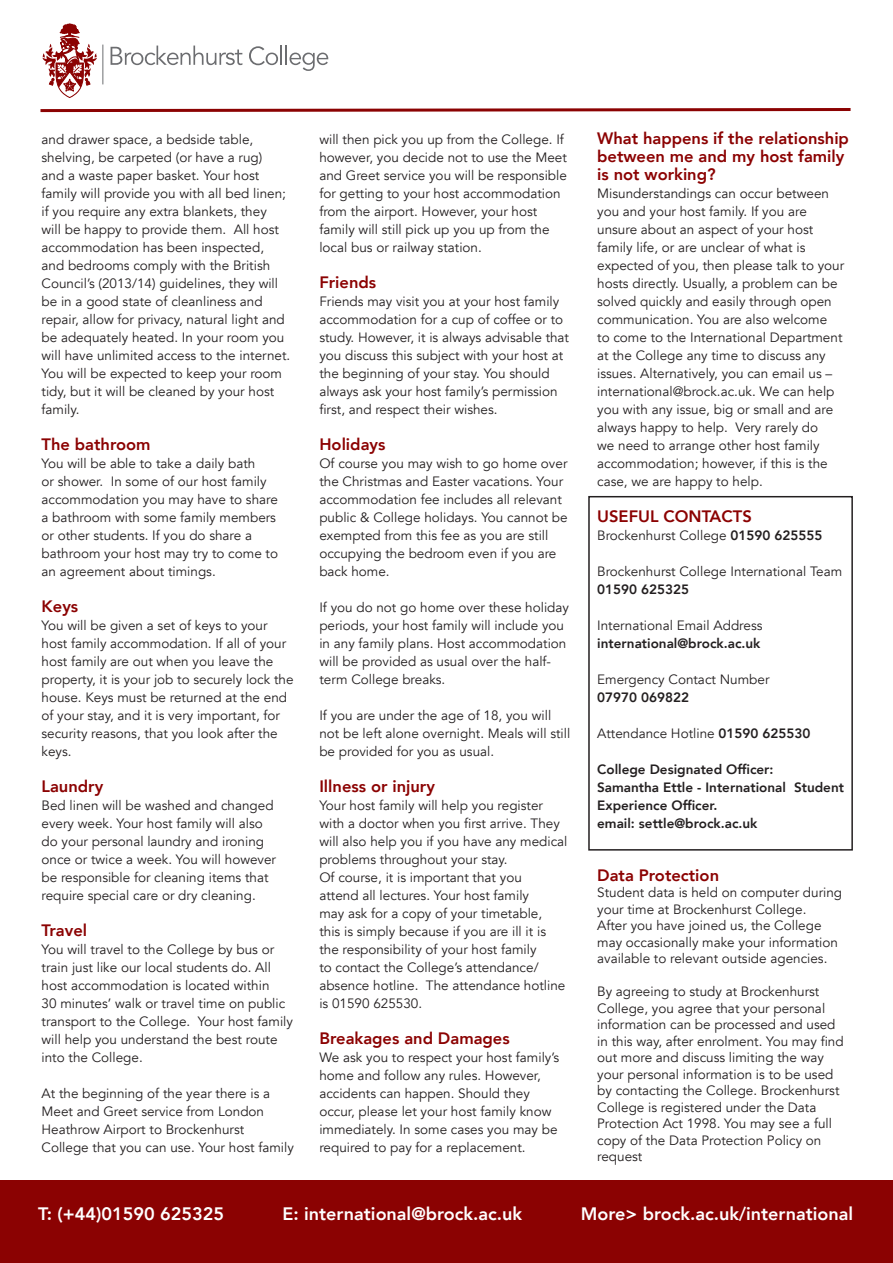
<style>
.page{position:relative;width:893px;height:1263px;background:#fff}
.page>*{position:absolute;margin:0;border:0;box-sizing:border-box;transform-origin:0 0}
.Contact_text{font:800 18px "Avenir";color:#fff}
.t1{font:800 16.5px/18px "Avenir";color:#8b0202}
.t2{font:13.5px/18px "Avenir";color:#231f20}
.t3{font:800 13.5px/18px "Avenir";color:#231f20}
.s1{font-weight:800}
</style>
<div class="page">
<hr style="left:103px;top:45px;width:1px;height:39px;background:#6c6d70">
<svg style="left:43px;top:24px;width:54px;height:74px"></svg>
<svg style="left:111px;top:46px;width:131px;height:19px"></svg>
<svg style="left:249px;top:46px;width:79px;height:25px"></svg>
<div style="left:588px;top:496px;width:265px;height:354px;border:2px solid #231f20"></div>
<svg style="left:40px;top:108px;width:811px;height:5px"></svg>
<div style="left:0;top:1181px;width:893px;height:82px;background:#8b0202"></div>
<p class="t2" style="left:42px;top:131px;width:250px">and drawer space, a bedside table, shelving, be carpeted (or have a rug)<br>and a waste paper basket. Your host family will provide you with all bed linen; if you require any extra blankets, they<br>will be happy to provide them. All host accommodation has been inspected, and bedrooms comply with the British Council’s (2013/14) guidelines, they will be in a good state of cleanliness and repair, allow for privacy, natural light and be adequately heated. In your room you will have unlimited access to the internet.<br>You will be expected to keep your room tidy, but it will be cleaned by your host family.</p>
<p class="t1" style="left:42px;top:434px;width:111px">The bathroom</p>
<p class="t2" style="left:42px;top:455px;width:238px">You will be able to take a daily bath<br>or shower. In some of our host family accommodation you may have to share a bathroom with some family members or other students. If you do share a bathroom your host may try to come to an agreement about timings.</p>
<p class="t1" style="left:42px;top:596px;width:38px">Keys</p>
<p class="t2" style="left:42px;top:617px;width:253px">You will be given a set of keys to your host family accommodation. If all of your host family are out when you leave the property, it is your job to securely lock the house. Keys must be returned at the end of your stay, and it is very important, for security reasons, that you look after the keys.</p>
<p class="t1" style="left:42px;top:776px;width:63px">Laundry</p>
<p class="t2" style="left:42px;top:797px;width:236px">Bed linen will be washed and changed every week. Your host family will also do your personal laundry and ironing once or twice a week. You will however be responsible for cleaning items that require special care or dry cleaning.</p>
<p class="t1" style="left:42px;top:920px;width:47px">Travel</p>
<p class="t2" style="left:42px;top:941px;width:253px">You will travel to the College by bus or train just like our local students do. All host accommodation is located within<br>30 minutes’ walk or travel time on public transport to the College. Your host family will help you understand the best route into the College.</p>
<p class="t2" style="left:42px;top:1085px;width:254px">At the beginning of the year there is a Meet and Greet service from London Heathrow Airport to Brockenhurst College that you can use. Your host family</p>
<p class="t2" style="left:319px;top:131px;width:249px">will then pick you up from the College. If however, you decide not to use the Meet and Greet service you will be responsible for getting to your host accommodation from the airport. However, your host family will still pick up you up from the local bus or railway station.</p>
<p class="t1" style="left:319px;top:272px;width:58px">Friends</p>
<p class="t2" style="left:319px;top:293px;width:251px">Friends may visit you at your host family accommodation for a cup of coffee or to study. However, it is always advisable that you discuss this subject with your host at the beginning of your stay. You should always ask your host family’s permission first, and respect their wishes.</p>
<p class="t1" style="left:319px;top:434px;width:68px">Holidays</p>
<p class="t2" style="left:319px;top:455px;width:250px">Of course you may wish to go home over the Christmas and Easter vacations. Your accommodation fee includes all relevant public &amp; College holidays. You cannot be exempted from this fee as you are still occupying the bedroom even if you are back home.</p>
<p class="t2" style="left:319px;top:599px;width:251px">If you do not go home over these holiday periods, your host family will include you in any family plans. Host accommodation will be provided as usual over the half&shy;term College breaks.</p>
<p class="t2" style="left:319px;top:707px;width:252px">If you are under the age of 18, you will not be left alone overnight. Meals will still be provided for you as usual.</p>
<p class="t1" style="left:319px;top:776px;width:117px">Illness or injury</p>
<p class="t2" style="left:319px;top:797px;width:250px">Your host family will help you register with a doctor when you first arrive. They will also help you if you have any medical problems throughout your stay.</p>
<p class="t2" style="left:319px;top:869px;width:248px">Of course, it is important that you<br>attend all lectures. Your host family<br>may ask for a copy of your timetable, this is simply because if you are ill it is the responsibility of your host family<br>to contact the College’s attendance/ absence hotline. The attendance hotline is 01590 625530.</p>
<p class="t1" style="left:319px;top:1028px;width:192px">Breakages and Damages</p>
<p class="t2" style="left:319px;top:1049px;width:241px">We ask you to respect your host family’s home and follow any rules. However, accidents can happen. Should they occur, please let your host family know immediately. In some cases you may be required to pay for a replacement.</p>
<p class="t1" style="left:597px;top:128px;width:253px">What happens if the relationship between me and my host family is not working?</p>
<p class="t2" style="left:597px;top:185px;width:249px">Misunderstandings can occur between you and your host family. If you are unsure about an aspect of your host family life, or are unclear of what is expected of you, then please talk to your hosts directly. Usually, a problem can be solved quickly and easily through open communication. You are also welcome<br>to come to the International Department at the College any time to discuss any issues. Alternatively, you can email us – international@brock.ac.uk. We can help you with any issue, big or small and are always happy to help. Very rarely do<br>we need to arrange other host family accommodation; however, if this is the case, we are happy to help.</p>
<p class="t1" style="left:597px;top:506px;width:156px">USEFUL CONTACTS</p>
<p class="t2" style="left:597px;top:527px;width:227px">Brockenhurst College <span class="s1">01590 625555</span></p>
<p class="t2" style="left:597px;top:563px;width:247px">Brockenhurst College International Team<br><span class="s1">01590 625325</span></p>
<p class="t2" style="left:597px;top:617px;width:167px">International Email Address <span class="s1">international@brock.ac.uk</span></p>
<p class="t2" style="left:597px;top:671px;width:174px">Emergency Contact Number<br><span class="s1">07970 069822</span></p>
<p class="t2" style="left:597px;top:725px;width:215px">Attendance Hotline <span class="s1">01590 625530</span></p>
<p class="t3" style="left:597px;top:759px;width:178px">College Designated Officer:</p>
<p class="t3" style="left:597px;top:777px;width:248px">Samantha Ettle - International Student<br>Experience Officer.</p>
<p class="t3" style="left:597px;top:813px;width:162px">email: settle@brock.ac.uk</p>
<p class="t1" style="left:597px;top:865px;width:123px">Data Protection</p>
<p class="t2" style="left:597px;top:884px;width:246px;line-height:16.5px">Student data is held on computer during your time at Brockenhurst College.<br>After you have joined us, the College may occasionally make your information available to relevant outside agencies.</p>
<p class="t2" style="left:597px;top:983px;width:248px;line-height:16.5px">By agreeing to study at Brockenhurst College, you agree that your personal information can be processed and used in this way, after enrolment. You may find out more and discuss limiting the way your personal information is to be used by contacting the College. Brockenhurst College is registered under the Data Protection Act 1998. You may see a full copy of the Data Protection Policy on request</p>
<p class="Contact_text" style="left:38px;top:1197px;width:187px">T: (+44)01590 625325</p>
<p class="Contact_text" style="left:283px;top:1197px;width:241px">E: international@brock.ac.uk</p>
<p class="Contact_text" style="left:581px;top:1197px;width:274px">More&gt; brock.ac.uk/international</p>
</div>
